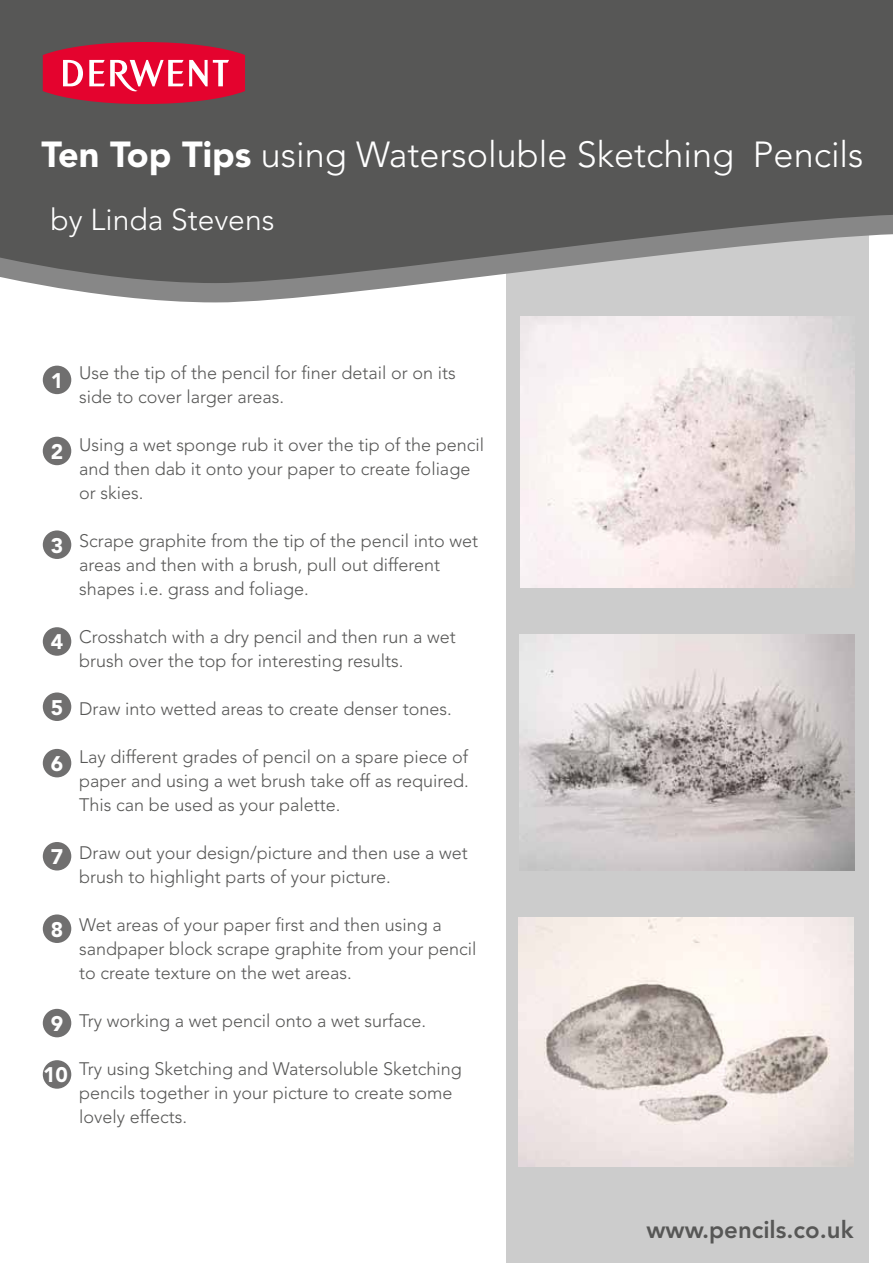
<style>
.page{position:relative;width:893px;height:1263px;background:#fff}
.page>*{position:absolute;margin:0;border:0;box-sizing:border-box;transform-origin:0 0}
.t1{font:300 36px "Avenir LT Std";color:#fff}
.t2{font:300 30px "Avenir LT Std";color:#fff}
.t3{font:800 24px "Avenir LT Std";color:#575756}
.t4{font:900 21px "Avenir LT Std";color:#fff}
.t5{font:300 18px/24px "Avenir LT Std";color:#575756}
.s1{font-weight:900}
</style>
<div class="page">
<div style="left:506px;top:207px;width:363px;height:1056px;background:#ccc"></div>
<div style="left:43px;top:366px;width:28px;height:28px;background:#706f6f;border-radius:50%"></div>
<svg style="left:31px;top:283px;width:398px;height:19px;fill:#878787"></svg>
<svg style="left:0;top:0;width:893px;height:283px;background:#5f5f5e"></svg>
<svg style="left:43px;top:42px;width:202px;height:62px;background:#d63050"></svg>
<div style="left:43px;top:437px;width:28px;height:28px;background:#706f6f;border-radius:50%"></div>
<div style="left:43px;top:530px;width:28px;height:29px;background:#706f6f;border-radius:50%"></div>
<div style="left:43px;top:627px;width:28px;height:29px;background:#706f6f;border-radius:50%"></div>
<div style="left:43px;top:692px;width:28px;height:29px;background:#706f6f;border-radius:50%"></div>
<div style="left:43px;top:749px;width:28px;height:28px;background:#706f6f;border-radius:50%"></div>
<div style="left:43px;top:842px;width:28px;height:28px;background:#706f6f;border-radius:50%"></div>
<div style="left:43px;top:914px;width:28px;height:29px;background:#706f6f;border-radius:50%"></div>
<div style="left:43px;top:1009px;width:28px;height:28px;background:#706f6f;border-radius:50%"></div>
<div style="left:43px;top:1060px;width:28px;height:29px;background:#706f6f;border-radius:50%"></div>
<img style="left:521px;top:317px;width:333px;height:270px">
<img style="left:520px;top:634px;width:334px;height:237px">
<img style="left:519px;top:917px;width:334px;height:249px">
<h1 class="t1" style="left:41px;top:133px;width:824px"><span class="s1">Ten Top Tips</span> using Watersoluble Sketching Pencils</h1>
<h2 class="t2" style="left:50px;top:202px;width:225px">by Linda Stevens</h2>
<p class="t4" style="left:51px;top:368px;width:14px">1</p>
<p class="t4" style="left:51px;top:439px;width:14px">2</p>
<p class="t4" style="left:51px;top:532px;width:14px">3</p>
<p class="t4" style="left:51px;top:629px;width:14px">4</p>
<p class="t4" style="left:51px;top:694px;width:14px">5</p>
<p class="t4" style="left:51px;top:751px;width:14px">6</p>
<p class="t4" style="left:51px;top:844px;width:14px">7</p>
<p class="t4" style="left:51px;top:916px;width:14px">8</p>
<p class="t4" style="left:51px;top:1011px;width:14px">9</p>
<p class="t4" style="left:43px;top:1062px;width:26px">10</p>
<p class="t5" style="left:79px;top:361px;width:378px">Use the tip of the pencil for finer detail or on its side to cover larger areas.</p>
<p class="t5" style="left:79px;top:433px;width:407px">Using a wet sponge rub it over the tip of the pencil and then dab it onto your paper to create foliage or skies.</p>
<p class="t5" style="left:79px;top:529px;width:401px">Scrape graphite from the tip of the pencil into wet areas and then with a brush, pull out different shapes i.e. grass and foliage.</p>
<p class="t5" style="left:79px;top:625px;width:378px">Crosshatch with a dry pencil and then run a wet brush over the top for interesting results.</p>
<p class="t5" style="left:79px;top:697px;width:374px">Draw into wetted areas to create denser tones.</p>
<p class="t5" style="left:79px;top:745px;width:391px;text-align:justify">Lay different grades of pencil on a spare piece of paper and using a wet brush take off as required.<br>This can be used as your palette.</p>
<p class="t5" style="left:79px;top:841px;width:390px">Draw out your design/picture and then use a wet brush to highlight parts of your picture.</p>
<p class="t5" style="left:79px;top:913px;width:399px">Wet areas of your paper first and then using a sandpaper block scrape graphite from your pencil to create texture on the wet areas.</p>
<p class="t5" style="left:79px;top:1009px;width:349px">Try working a wet pencil onto a wet surface.</p>
<p class="t5" style="left:79px;top:1057px;width:384px">Try using Sketching and Watersoluble Sketching pencils together in your picture to create some lovely effects.</p>
<h3 class="t3" style="left:646px;top:1215px;width:209px">www.pencils.co.uk</h3>
</div>
